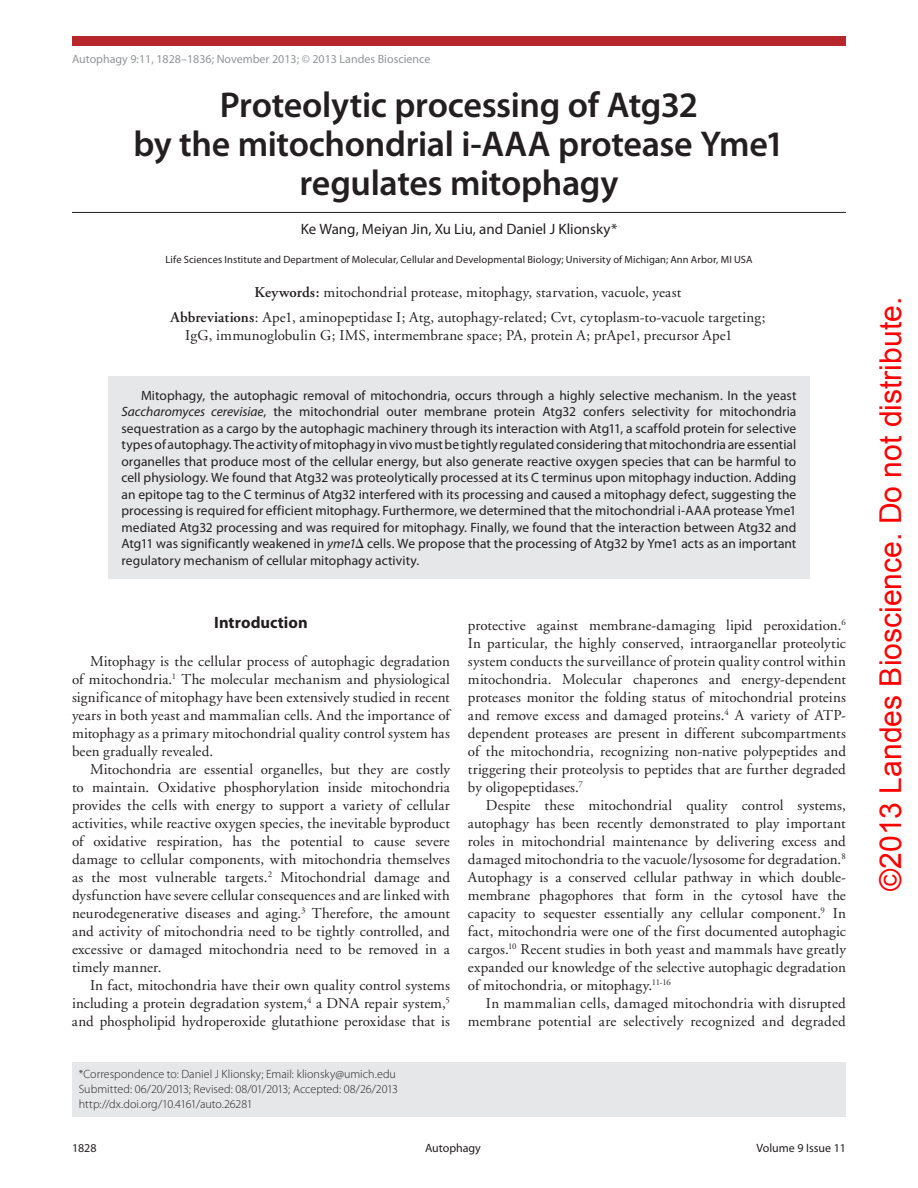
<style>
.page{position:relative;width:918px;height:1188px;background:#fff}
.page>*{position:absolute;margin:0;border:0;box-sizing:border-box;transform-origin:0 0}
.t1{font:600 36px/39px "Myriad Pro";letter-spacing:-.01em;color:#231f20;text-align:center}
.t2{font:30.15px "Arial";color:#f00}
.t3{font:700 16.5px "Myriad Pro";color:#231f20}
.t4{font:15px/18px "Adobe Garamond";letter-spacing:.01em;color:#231f20;text-align:justify}
.t5{font:15px "Myriad Pro";color:#231f20}
.t6{font:13.5px/16.5px "Myriad Pro";letter-spacing:.005em;color:#231f20;text-align:justify}
.t7{font:300 12px/15px "Myriad Pro";color:#231f20}
.t8{font:12px "Myriad Pro";color:#939598}
.t9{font:12px "Myriad Pro";color:#231f20}
.t10{font:10.5px "Myriad Pro";letter-spacing:.015em;color:#231f20}
.s1{font-weight:600}
.s2{font-style:italic}
.s3{font-family:"Universal Std Greekw Math Pi"}
</style>
<div class="page">
<div style="left:72px;top:36px;width:774px;height:10px;background:#b7262b"></div>
<div style="left:72px;top:1062px;width:774px;height:55px;background:#e6e7e9"></div>
<hr style="left:72px;top:212px;width:774px;height:1px;background:#231f20">
<div style="left:108px;top:376px;width:702px;height:202px;background:#e6e7e9"></div>
<p class="t8" style="left:72px;top:52px;width:360px">Autophagy 9:11, 1828–1836; November 2013; © 2013 Landes Bioscience</p>
<h1 class="t1" style="left:133px;top:85px;width:653px">Proteolytic processing of Atg32<br>by the mitochondrial i-AAA protease Yme1 regulates mitophagy</h1>
<p class="t5" style="left:301px;top:220px;width:318px">Ke Wang, Meiyan Jin, Xu Liu, and Daniel J Klionsky*</p>
<p class="t10" style="left:165px;top:253px;width:589px">Life Sciences Institute and Department of Molecular, Cellular and Developmental Biology; University of Michigan; Ann Arbor, MI USA</p>
<p class="t4" style="left:171px;top:280px;width:596px;line-height:24.8px;text-align:center"><span class="s1">Keywords:</span> mitochondrial protease, mitophagy, starvation, vacuole, yeast<br><span class="s1">Abbreviations</span>: Ape1, aminopeptidase I; Atg, autophagy-related; Cvt, cytoplasm-to-vacuole targeting;</p>
<p class="t4" style="left:185px;top:326px;width:549px">IgG, immunoglobulin G; IMS, intermembrane space; PA, protein A; prApe1, precursor Ape1</p>
<p class="t6" style="left:121px;top:387px;width:677px;text-indent:20px">Mitophagy, the autophagic removal of mitochondria, occurs through a highly selective mechanism. I n the yeast <span class="s2">Saccharomyces cerevisiae</span>, the mitochondrial outer membrane protein Atg32 confers selectivity for mitochondria sequestration as a cargo by the autophagic machinery through its interaction with Atg11, a scaffold protein for selective types of autophagy. The activity of mitophagy in vivo must be tightly regulated considering that mitochondria are essential organelles that produce most of the cellular energy, but also generate reactive oxygen species that can be harmful to cell physiology. We found that Atg32 was proteolytically processed at its C terminus upon mitophagy induction. Adding an epitope tag to the C terminus of Atg32 interfered with its processing and caused a mitophagy defect, suggesting the processing is required for efficient mitophagy. Furthermore, we determined that the mitochondrial i-AAA protease Yme1 mediated Atg32 processing and was required for mitophagy. Finally, we found that the interaction between Atg32 and Atg11 was significantly weakened in <span class="s2">yme1</span><span class="s3">Δ</span> cells. We propose that the processing of Atg32 by Yme1 acts as an important regulatory mechanism of cellular mitophagy activity.</p>
<p class="t3" style="left:214px;top:611px;width:95px">Introduction</p>
<p class="t4" style="left:72px;top:653px;width:379px;text-indent:18px">Mitophagy is the cellular process of autophagic degradation of mitochondria.<sup>1</sup> The molecular mechanism and physiological significance of mitophagy have been extensively studied in recent years in both yeast and mammalian cells. And the importance of mitophagy as a primary mitochondrial quality control system has been gradually revealed.</p>
<p class="t4" style="left:72px;top:761px;width:379px;text-indent:18px">Mitochondria are essential organelles, but they are costly to maintain. Oxidative phosphorylation inside mitochondria provides the cells with energy to support a variety of cellular activities, while reactive oxygen species, the inevitable byproduct of oxidative respiration, has the potential to cause severe damage to cellular components, with mitochondria themselves as the most vulnerable targets.<sup>2</sup> Mitochondrial damage and dysfunction have severe cellular consequences and are linked with neurodegenerative diseases and aging.<sup>3</sup> Therefore, the amount and activity of mitochondria need to be tightly controlled, and excessive or damaged mitochondria need to be removed in a timely manner.</p>
<p class="t4" style="left:72px;top:977px;width:379px;text-indent:18px">In fact, mitochondria have their own quality control systems including a protein degradation system,<sup>4</sup> a DNA repair system,<sup>5 </sup>and phospholipid hydroperoxide glutathione peroxidase that is</p>
<p class="t7" style="left:79px;top:1066px;width:321px">*Correspondence to: Daniel J Klionsky; Email: klionsky@umich.edu<br>Submitted: 06/20/2013; Revised: 08/01/2013; Accepted: 08/26/2013 http://dx.doi.org/10.4161/auto.26281</p>
<p class="t4" style="left:468px;top:617px;width:380px">protective against membrane-damaging lipid peroxidation.<sup>6<br></sup>In particular, the highly conserved, intraorganellar proteolytic system conducts the surveillance of protein quality control within mitochondria. Molecular chaperones and energy-dependent proteases monitor the folding status of mitochondrial proteins and remove excess and damaged proteins.<sup>4</sup> A variety of ATP&shy;dependent proteases are present in different subcompartments of the mitochondria, recognizing non-native polypeptides and triggering their proteolysis to peptides that are further degraded by oligopeptidases.<sup>7</sup></p>
<p class="t4" style="left:468px;top:797px;width:379px;text-indent:18px">Despite these mitochondrial quality control systems, autophagy has been recently demonstrated to play important roles in mitochondrial maintenance by delivering excess and damaged mitochondria to the vacuole/lysosome for degradation.<sup>8<br></sup>Autophagy is a conserved cellular pathway in which double&shy;membrane phagophores that form in the cytosol have the capacity to sequester essentially any cellular component.<sup>9</sup> In fact, mitochondria were one of the first documented autophagic cargos.<sup>10</sup> Recent studies in both yeast and mammals have greatly expanded our knowledge of the selective autophagic degradation of mitochondria, or mitophagy.<sup>11-16</sup></p>
<p class="t4" style="left:468px;top:995px;width:379px;text-align:right">In mammalian cells, damaged mitochondria with disrupted membrane potential are selectively recognized and degraded</p>
<p class="t9" style="left:72px;top:1141px;width:26px">1828</p>
<p class="t9" style="left:425px;top:1141px;width:57px">Autophagy</p>
<p class="t9" style="left:757px;top:1141px;width:91px">Volume 9 Issue 11</p>
<h2 class="t2" style="left:871px;top:891px;width:595px;rotate:-90deg">©2013 Landes Bioscience. Do not distribute.</h2>
</div>
